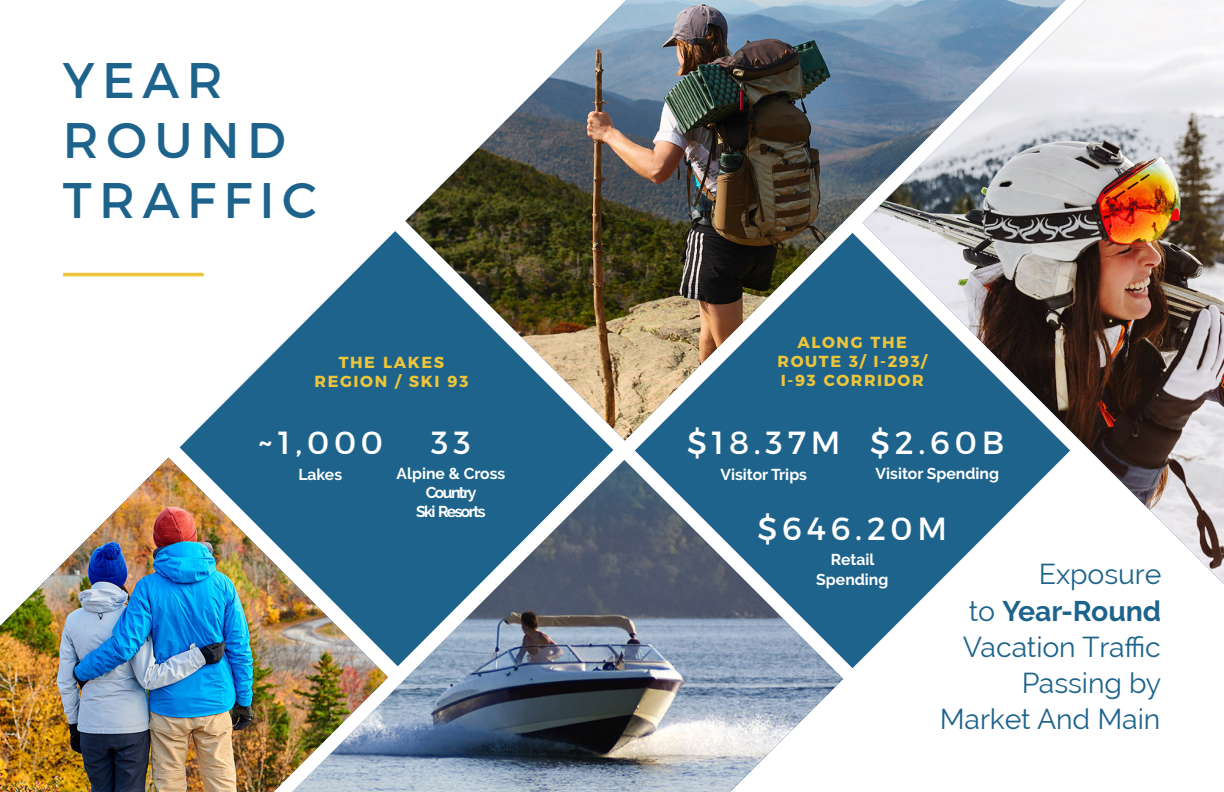
<style>
.page{position:relative;width:1224px;height:792px;background:#fff}
.page>*{position:absolute;margin:0;border:0;box-sizing:border-box;transform-origin:0 0}
.t1{font:50px "Montserrat";letter-spacing:.15em;color:#1d638b}
.t2{font:32px "Montserrat";letter-spacing:.15em;color:#fff}
.t3{font:28.3px/36.2px "Raleway";letter-spacing:-.01em;color:#1d638b;text-align:right}
.t4{font:700 16px/19.2px "Montserrat";letter-spacing:.1em;color:#eec53a;text-align:center}
.t5{font:700 15.7px/20px "Raleway";color:#fff;text-align:center}
.t6{font:700 15.7px/18.9px "Raleway";letter-spacing:-.1em;color:#fff;text-align:center}
.s1{font-weight:700}
</style>
<div class="page">
<img style="left:0;top:458px;width:292px;height:334px">
<img style="left:405px;top:0;width:457px;height:441px">
<img style="left:292px;top:460px;width:551px;height:332px">
<img style="left:862px;top:0;width:362px;height:584px">
<svg style="left:635px;top:233px;width:435px;height:435px;fill:#1d638b"></svg>
<img style="left:180px;top:231px;width:433px;height:435px">
<hr style="left:63px;top:273px;width:141px;height:3px;background:#eec53a">
<p class="t1" style="left:63px;top:40px;width:162px">YEAR</p>
<p class="t1" style="left:63px;top:100px;width:224px">ROUND</p>
<p class="t1" style="left:63px;top:160px;width:256px">TRAFFIC</p>
<p class="t4" style="left:314px;top:351px;width:155px">THE LAKES<br>REGION / SKI 93</p>
<p class="t2" style="left:258px;top:417px;width:127px">~1,000</p>
<p class="t5" style="left:298px;top:464px;width:45px">Lakes</p>
<p class="t2" style="left:431px;top:417px;width:41px">33</p>
<p class="t6" style="left:397px;top:464px;width:110px">Alpine &amp; Cross<br>Country<br>Ski Resorts</p>
<p class="t4" style="left:778px;top:332px;width:151px">ALONG THE<br>ROUTE 3/ I-293/<br>I-93 CORRIDOR</p>
<p class="t2" style="left:870px;top:417px;width:136px">$2.60B</p>
<p class="t5" style="left:876px;top:464px;width:125px">Visitor Spending</p>
<p class="t2" style="left:758px;top:503px;width:191px">$646.20M</p>
<p class="t5" style="left:816px;top:550px;width:74px">Retail<br>Spending</p>
<p class="t2" style="left:687px;top:417px;width:155px">$18.37M</p>
<p class="t5" style="left:720px;top:464px;width:88px">Visitor Trips</p>
<p class="t3" style="left:940px;top:556px;width:224px">Exposure<br>to <span class="s1">Year-Round<br></span>Vacation Traffic<br>Passing by<br>Market And Main</p>
</div>
